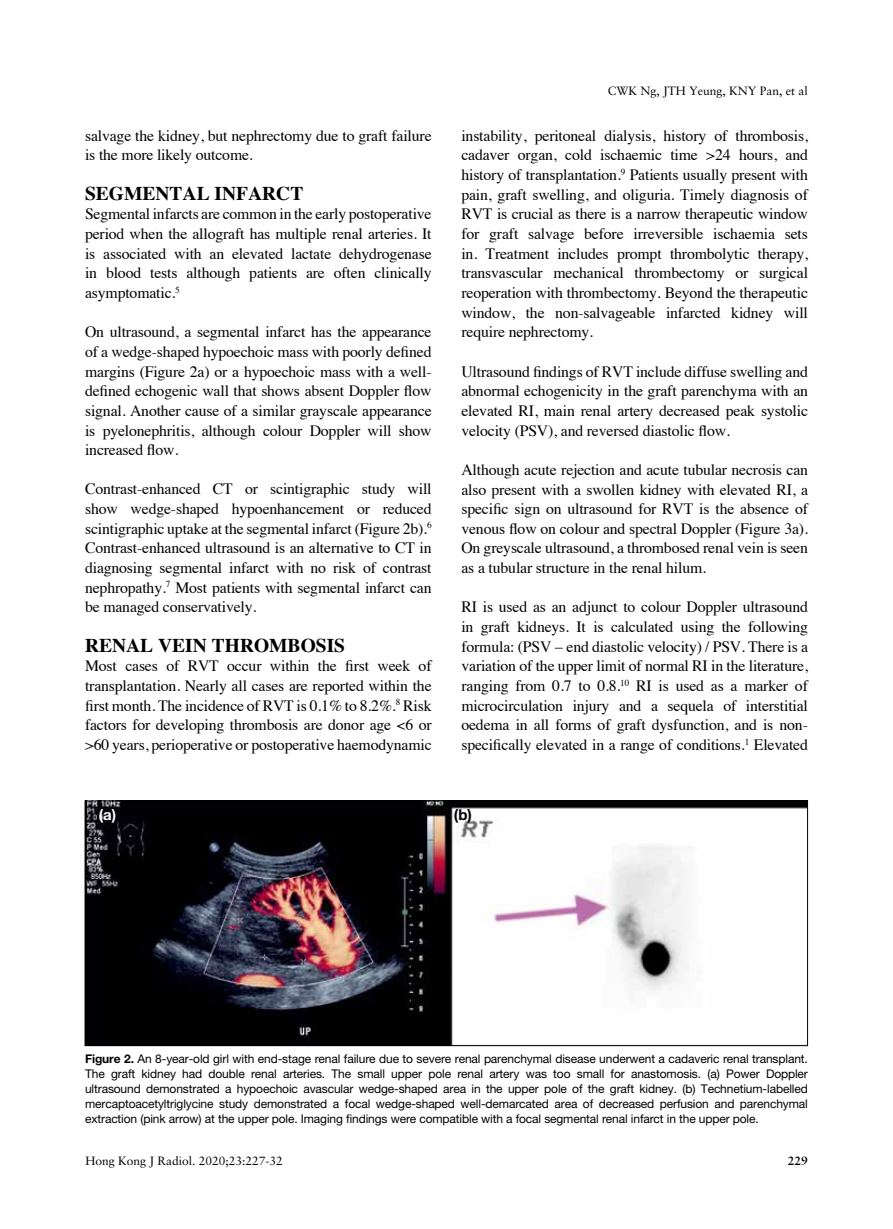
<style>
.page{position:relative;width:893px;height:1229px;background:#fff}
.page>*{position:absolute;margin:0;border:0;box-sizing:border-box;transform-origin:0 0}
.t1{font:700 19.5px "Times";color:#000}
.t2{font:15.75px/19.6px "Times";letter-spacing:-.01em;color:#000;text-align:justify}
.t3{font:700 15px "Helvetica Neue";color:#fff}
.t4{font:700 15px "Helvetica Neue";color:#000}
.t5{font:12px/15px "Helvetica Neue";letter-spacing:-.01em;color:#000;text-align:justify}
.t6{font:12px "Sabon";color:#000}
.t7{font:700 12px "Sabon";color:#000}
.s1{font-weight:700}
</style>
<div class="page">
<img style="left:87px;top:802px;width:719px;height:242px">
<div style="left:85px;top:800px;width:723px;height:246px;border:1px solid #000"></div>
<p class="t2" style="left:85px;top:124px;width:348px">salvage the kidney, but nephrectomy due to graft failure is the more likely outcome.</p>
<p class="t1" style="left:85px;top:174px;width:220px">SEGMENTAL INFARCT</p>
<p class="t2" style="left:85px;top:203px;width:348px">Segmental infarcts are common in the early postoperative period when the allograft has multiple renal arteries. It is associated with an elevated lactate dehydrogenase in blood tests although patients are often clinically asymptomatic.<sup>5</sup></p>
<p class="t2" style="left:85px;top:321px;width:348px">On ultrasound, a segmental infarct has the appearance of a wedge-shaped hypoechoic mass with poorly defined margins (Figure 2a) or a hypoechoic mass with a well&shy;defined echogenic wall that shows absent Doppler flow signal. Another cause of a similar grayscale appearance is pyelonephritis, although colour Doppler will show increased flow.</p>
<p class="t2" style="left:85px;top:478px;width:348px">Contrast-enhanced CT or scintigraphic study will show wedge-shaped hypoenhancement or reduced scintigraphic uptake at the segmental infarct (Figure 2b).<sup>6<br></sup>Contrast-enhanced ultrasound is an alternative to CT in diagnosing segmental infarct with no risk of contrast nephropathy.<sup>7</sup> Most patients with segmental infarct can be managed conservatively.</p>
<p class="t1" style="left:85px;top:626px;width:262px">RENAL VEIN THROMBOSIS</p>
<p class="t2" style="left:85px;top:655px;width:348px">Most cases of RVT occur within the first week of transplantation. Nearly all cases are reported within the first month. The incidence of RVT is 0.1% to 8.2%.<sup>8</sup> Risk factors for developing thrombosis are donor age &lt;6 or &gt;60 years, perioperative or postoperative haemodynamic</p>
<p class="t6" style="left:608px;top:84px;width:202px">CWK Ng, JTH Yeung, KNY Pan, et al</p>
<p class="t2" style="left:461px;top:124px;width:348px">instability, peritoneal dialysis, history of thrombosis, cadaver organ, cold ischaemic time &gt;24 hours, and history of transplantation.<sup>9</sup> Patients usually present with pain, graft swelling, and oliguria. Timely diagnosis of RVT is crucial as there is a narrow therapeutic window for graft salvage before irreversible ischaemia sets in. Treatment includes prompt thrombolytic therapy, transvascular mechanical thrombectomy or surgical reoperation with thrombectomy. Beyond the therapeutic window, the non-salvageable infarcted kidney will require nephrectomy.</p>
<p class="t2" style="left:461px;top:360px;width:348px">Ultrasound findings of RVT include diffuse swelling and abnormal echogenicity in the graft parenchyma with an elevated RI, main renal artery decreased peak systolic velocity (PSV), and reversed diastolic flow.</p>
<p class="t2" style="left:461px;top:458px;width:348px">Although acute rejection and acute tubular necrosis can also present with a swollen kidney with elevated RI, a specific sign on ultrasound for RVT is the absence of venous flow on colour and spectral Doppler (Figure 3a).<br>On greyscale ultrasound, a thrombosed renal vein is seen as a tubular structure in the renal hilum.</p>
<p class="t2" style="left:461px;top:596px;width:348px">RI is used as an adjunct to colour Doppler ultrasound in graft kidneys. It is calculated using the following formula: (PSV − end diastolic velocity) / PSV. There is a variation of the upper limit of normal RI in the literature, ranging from 0.7 to 0.8.<sup>10</sup> RI is used as a marker of microcirculation injury and a sequela of interstitial oedema in all forms of graft dysfunction, and is non&shy;specifically elevated in a range of conditions.<sup>1</sup> Elevated</p>
<p class="t3" style="left:99px;top:805px;width:19px">(a)</p>
<p class="t4" style="left:454px;top:805px;width:20px">(b)</p>
<p class="t5" style="left:85px;top:1051px;width:724px"><span class="s1">Figure 2.</span> An 8-year-old girl with end-stage renal failure due to severe renal parenchymal disease underwent a cadaveric renal transplant.<br>The graft kidney had double renal arteries. The small upper pole renal artery was too small for anastomosis. (a) Power Doppler ultrasound demonstrated a hypoechoic avascular wedge-shaped area in the upper pole of the graft kidney. (b) Technetium-labelled mercaptoacetyltriglycine study demonstrated a focal wedge-shaped well-demarcated area of decreased perfusion and parenchymal extraction (pink arrow) at the upper pole. Imaging findings were compatible with a focal segmental renal infarct in the upper pole.</p>
<p class="t6" style="left:85px;top:1153px;width:199px">Hong Kong J Radiol. 2020;23:227-32</p>
<p class="t7" style="left:788px;top:1153px;width:22px">229</p>
</div>
